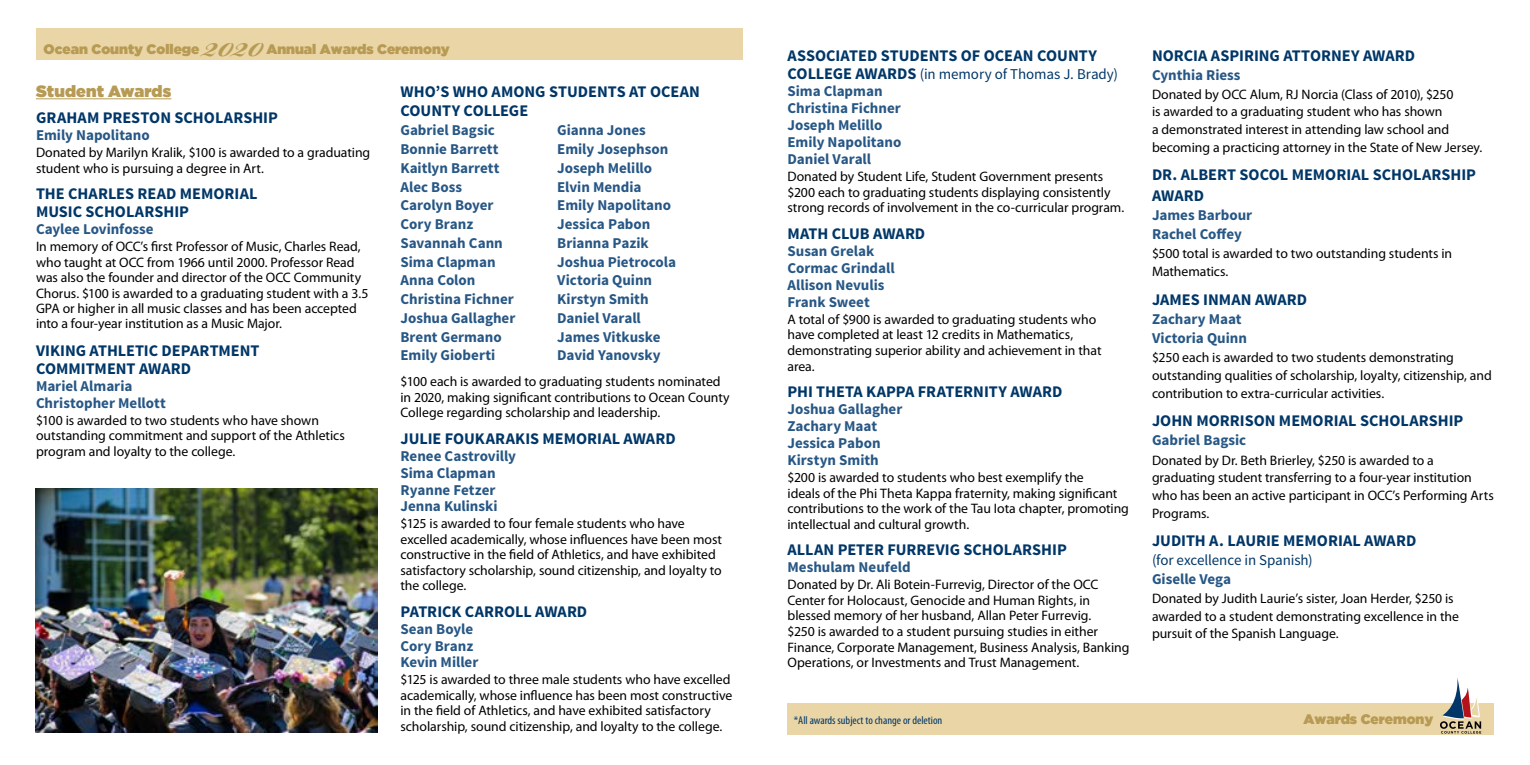
<style>
.page{position:relative;width:1530px;height:765px;background:#fff}
.page>*{position:absolute;margin:0;border:0;box-sizing:border-box;transform-origin:0 0}
.t1{font:700 48.75px "Bickham Script Pro";color:#b79a53}
.t2{font:700 16.25px/18.4px "Source Sans Pro";color:#003768}
.t3{font:16.25px "Gotham Ultra";letter-spacing:.01em;color:#b79a53}
.t4{font:700 15px/18.8px "Source Sans Pro";color:#275785}
.t5{font:15px "Source Sans Pro";letter-spacing:-.01em;color:#003768}
.t6{font:13.75px/15.5px "Myriad Pro";letter-spacing:-.005em;color:#000}
.t7{font:13.75px "Gotham Ultra";color:#b79a53}
.t8{font:condensed 11.25px "Myriad Pro";color:#003768;scale:1.05 1}
.s1{font-size:16.25px;color:#003768}
.s2{font-weight:400;color:#003768}
</style>
<div class="page">
<hr style="left:36px;top:99px;width:135px;height:1px;background:#b79a53">
<div style="left:36px;top:28px;width:706px;height:32px;background:#e9d5a6"></div>
<div style="left:788px;top:703px;width:706px;height:32px;background:#e9d5a6"></div>
<svg style="left:1440px;top:678px;width:41px;height:56px"></svg>
<img style="left:36px;top:488px;width:342px;height:244px">
<p class="t7" style="left:44px;top:41px;width:157px">Ocean County College</p>
<h1 class="t1" style="left:203px;top:10px;width:61px">2020</h1>
<p class="t7" style="left:266px;top:41px;width:185px">Annual Awards Ceremony</p>
<p class="t3" style="left:36px;top:82px;width:137px">Student Awards</p>
<p class="t2" style="left:36px;top:109px;width:243px">GRAHAM PRESTON SCHOLARSHIP</p>
<p class="t4" style="left:36px;top:126px;width:115px">Emily Napolitano</p>
<p class="t6" style="left:36px;top:145px;width:336px">Donated by Marilyn Kralik, $100 is awarded to a graduating student who is pursuing a degree in Art.</p>
<p class="t2" style="left:36px;top:185px;width:223px">THE CHARLES READ MEMORIAL<br>MUSIC SCHOLARSHIP</p>
<p class="t4" style="left:36px;top:221px;width:119px">Caylee Lovinfosse</p>
<p class="t6" style="left:36px;top:239px;width:334px">In memory of OCC’s first Professor of Music, Charles Read, who taught at OCC from 1966 until 2000. Professor Read was also the founder and director of the OCC Community Chorus. $100 is awarded to a graduating student with a 3.5<br>GPA or higher in all music classes and has been accepted into a four-year institution as a Music Major.</p>
<p class="t2" style="left:36px;top:342px;width:225px">VIKING ATHLETIC DEPARTMENT<br>COMMITMENT AWARD</p>
<p class="t4" style="left:36px;top:378px;width:131px;line-height:17px">Mariel Almaria<br>Christopher Mellott</p>
<p class="t6" style="left:36px;top:413px;width:310px">$100 is awarded to two students who have shown outstanding commitment and support of the Athletics program and loyalty to the college.</p>
<p class="t2" style="left:400px;top:83px;width:301px">WHO’S WHO AMONG STUDENTS AT OCEAN<br>COUNTY COLLEGE</p>
<p class="t4" style="left:400px;top:122px;width:116px">Gabriel Bagsic<br>Bonnie Barrett<br>Kaitlyn Barrett<br>Alec Boss<br>Carolyn Boyer<br>Cory Branz<br>Savannah Cann<br>Sima Clapman<br>Anna Colon<br>Christina Fichner<br>Joshua Gallagher<br>Brent Germano<br>Emily Gioberti</p>
<p class="t4" style="left:557px;top:122px;width:120px">Gianna Jones<br>Emily Josephson<br>Joseph Melillo<br>Elvin Mendia<br>Emily Napolitano<br>Jessica Pabon<br>Brianna Pazik<br>Joshua Pietrocola<br>Victoria Quinn<br>Kirstyn Smith<br>Daniel Varall<br>James Vitkuske<br>David Yanovsky</p>
<p class="t6" style="left:400px;top:374px;width:331px">$100 each is awarded to graduating students nominated in 2020, making significant contributions to Ocean County<br>College regarding scholarship and leadership.</p>
<p class="t2" style="left:400px;top:430px;width:277px">JULIE FOUKARAKIS MEMORIAL AWARD</p>
<p class="t4" style="left:400px;top:448px;width:117px;line-height:17px">Renee Castrovilly<br>Sima Clapman<br>Ryanne Fetzer<br>Jenna Kulinski</p>
<p class="t6" style="left:400px;top:516px;width:323px">$125 is awarded to four female students who have excelled academically, whose influences have been most constructive in the field of Athletics, and have exhibited satisfactory scholarship, sound citizenship, and loyalty to the college.</p>
<p class="t2" style="left:400px;top:603px;width:188px">PATRICK CARROLL AWARD</p>
<p class="t4" style="left:400px;top:621px;width:79px;line-height:17px">Sean Boyle<br>Cory Branz<br>Kevin Miller</p>
<p class="t6" style="left:400px;top:672px;width:333px">$125 is awarded to three male students who have excelled academically, whose influence has been most constructive in the field of Athletics, and have exhibited satisfactory scholarship, sound citizenship, and loyalty to the college.</p>
<p class="t2" style="left:788px;top:47px;width:311px">ASSOCIATED STUDENTS OF OCEAN COUNTY</p>
<p class="t4" style="left:787px;top:66px;width:332px;line-height:17px"><span class="s1">COLLEGE AWARDS</span> <span class="s2">(in memory of Thomas J. Brady)<br></span>Sima Clapman<br>Christina Fichner<br>Joseph Melillo<br>Emily Napolitano<br>Daniel Varall</p>
<p class="t6" style="left:788px;top:169px;width:338px">Donated by Student Life, Student Government presents $200 each to graduating students displaying consistently strong records of involvement in the co-curricular program.</p>
<p class="t2" style="left:788px;top:225px;width:139px">MATH CLUB AWARD</p>
<p class="t4" style="left:788px;top:243px;width:109px;line-height:17px">Susan Grelak<br>Cormac Grindall<br>Allison Nevulis<br>Frank Sweet</p>
<p class="t6" style="left:788px;top:312px;width:316px">A total of $900 is awarded to graduating students who have completed at least 12 credits in Mathematics, demonstrating superior ability and achievement in that area.</p>
<p class="t2" style="left:788px;top:383px;width:276px">PHI THETA KAPPA FRATERNITY AWARD</p>
<p class="t4" style="left:788px;top:401px;width:116px;line-height:17px">Joshua Gallagher<br>Zachary Maat<br>Jessica Pabon<br>Kirstyn Smith</p>
<p class="t6" style="left:788px;top:470px;width:343px">$200 is awarded to students who best exemplify the<br>ideals of the Phi Theta Kappa fraternity, making significant contributions to the work of the Tau Iota chapter, promoting intellectual and cultural growth.</p>
<p class="t2" style="left:788px;top:541px;width:281px">ALLAN PETER FURREVIG SCHOLARSHIP</p>
<p class="t4" style="left:788px;top:559px;width:125px">Meshulam Neufeld</p>
<p class="t6" style="left:788px;top:577px;width:343px">Donated by Dr. Ali Botein-Furrevig, Director of the OCC Center for Holocaust, Genocide and Human Rights, in blessed memory of her husband, Allan Peter Furrevig.<br>$250 is awarded to a student pursuing studies in either Finance, Corporate Management, Business Analysis, Banking Operations, or Investments and Trust Management.</p>
<p class="t2" style="left:1152px;top:47px;width:265px">NORCIA ASPIRING ATTORNEY AWARD</p>
<p class="t4" style="left:1152px;top:66px;width:90px">Cynthia Riess</p>
<p class="t6" style="left:1152px;top:86px;width:332px;line-height:17.8px">Donated by OCC Alum, RJ Norcia (Class of 2010), $250<br>is awarded to a graduating student who has shown<br>a demonstrated interest in attending law school and becoming a practicing attorney in the State of New Jersey.</p>
<p class="t2" style="left:1152px;top:165px;width:326px;line-height:20.6px">DR. ALBERT SOCOL MEMORIAL SCHOLARSHIP<br>AWARD</p>
<p class="t4" style="left:1152px;top:206px;width:102px;line-height:19.1px">James Barbour<br>Rachel Coffey</p>
<p class="t6" style="left:1152px;top:245px;width:302px;line-height:17.8px">$500 total is awarded to two outstanding students in<br>Mathematics.</p>
<p class="t2" style="left:1152px;top:291px;width:157px">JAMES INMAN AWARD</p>
<p class="t4" style="left:1152px;top:310px;width:96px;line-height:19.1px">Zachary Maat<br>Victoria Quinn</p>
<p class="t6" style="left:1152px;top:349px;width:341px;line-height:17.8px">$250 each is awarded to two students demonstrating outstanding qualities of scholarship, loyalty, citizenship, and contribution to extra-curricular activities.</p>
<p class="t2" style="left:1152px;top:412px;width:313px">JOHN MORRISON MEMORIAL SCHOLARSHIP</p>
<p class="t4" style="left:1152px;top:432px;width:96px">Gabriel Bagsic</p>
<p class="t6" style="left:1152px;top:451px;width:343px;line-height:17.8px">Donated by Dr. Beth Brierley, $250 is awarded to a graduating student transferring to a four-year institution who has been an active participant in OCC’s Performing Arts Programs.</p>
<p class="t2" style="left:1152px;top:532px;width:266px">JUDITH A. LAURIE MEMORIAL AWARD</p>
<p class="t5" style="left:1152px;top:551px;width:162px">(for excellence in Spanish)</p>
<p class="t4" style="left:1152px;top:570px;width:81px">Giselle Vega</p>
<p class="t6" style="left:1152px;top:590px;width:309px;line-height:17.8px">Donated by Judith Laurie’s sister, Joan Herder, $250 is awarded to a student demonstrating excellence in the pursuit of the Spanish Language.</p>
<p class="t8" style="left:794px;top:714px;width:143px">*All awards subject to change or deletion</p>
<p class="t7" style="left:1304px;top:711px;width:131px">Awards Ceremony</p>
</div>
